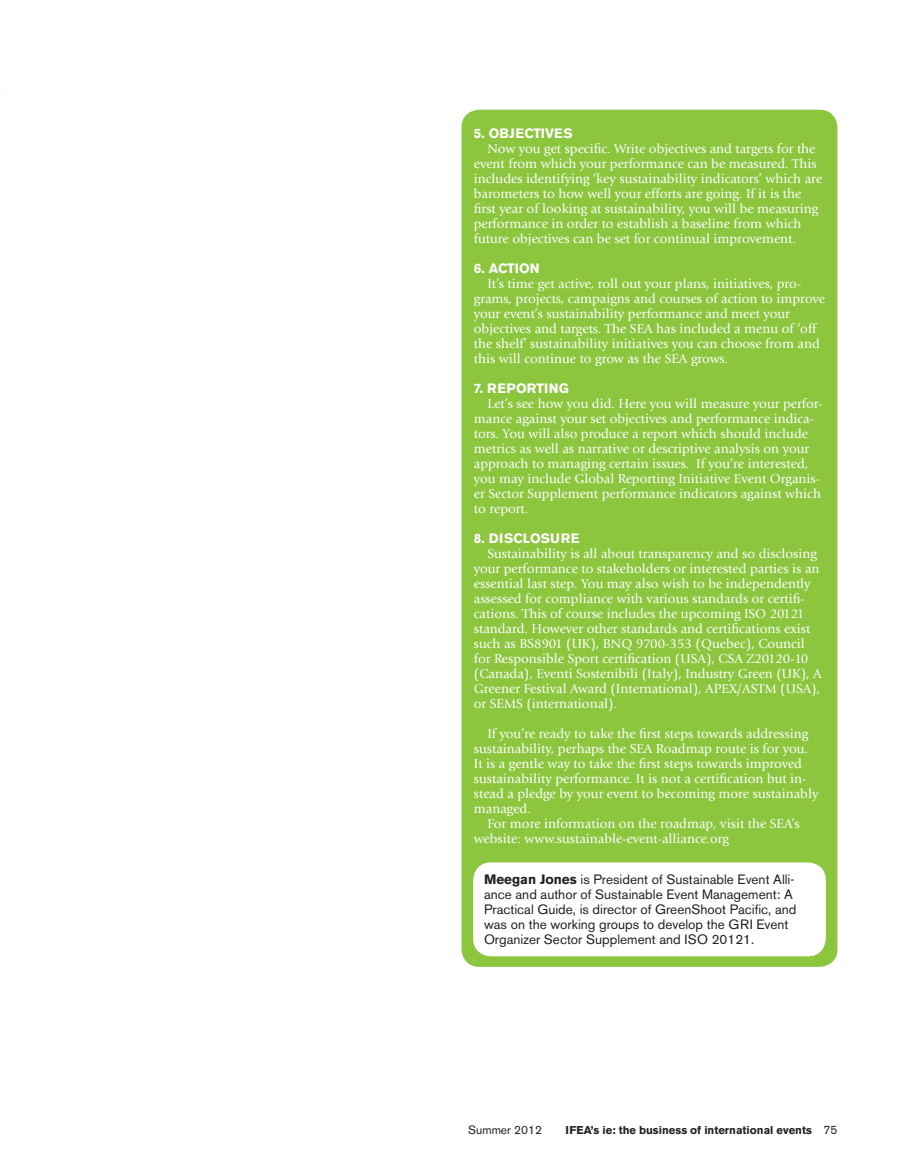
<style>
.page{position:relative;width:905px;height:1175px;background:#fff}
.page>*{position:absolute;margin:0;border:0;box-sizing:border-box;transform-origin:0 0}
.t1{font:13.5px/15px "Giovanni";color:#fff}
.t2{font:13.5px/15px "Akzidenz Grotesk BE";color:#231f20}
.t3{font:700 13.5px "Akzidenz Grotesk BE";letter-spacing:.02em;color:#fff}
.t4{font:700 13.5px "Akzidenz Grotesk BE";color:#fff}
.t5{font:12px "Akzidenz Grotesk BE";color:#231f20}
.t6{font:700 11.25px "Akzidenz Grotesk BE";color:#231f20}
.s1{font-weight:700}
.s2{font-weight:400;font-size:12px}
</style>
<div class="page">
<div style="left:461px;top:110px;width:376px;height:856px;background:#8bc63e;border-radius:18px"></div>
<div style="left:473px;top:862px;width:352px;height:94px;background:#fff;border-radius:18px"></div>
<p class="t4" style="left:474px;top:125px;width:100px">5. OBJECTIVES</p>
<p class="t1" style="left:474px;top:141px;width:350px;text-indent:14px">Now you get specific. Write objectives and targets for the event from which your performance can be measured. This includes identifying ‘key sustainability indicators’ which are barometers to how well your efforts are going. If it is the first year of looking at sustainability, you will be measuring performance in order to establish a baseline from which future objectives can be set for continual improvement.</p>
<p class="t3" style="left:474px;top:260px;width:67px">6. ACTION</p>
<p class="t1" style="left:474px;top:276px;width:352px;text-indent:14px">It’s time get active, roll out your plans, initiatives, pro&shy;grams, projects, campaigns and courses of action to improve your event’s sustainability performance and meet your objectives and targets. The SEA has included a menu of ‘off the shelf’ sustainability initiatives you can choose from and this will continue to grow as the SEA grows.</p>
<p class="t3" style="left:474px;top:380px;width:97px">7. REPORTING</p>
<p class="t1" style="left:474px;top:396px;width:350px;text-indent:14px">Let’s see how you did. Here you will measure your perfor&shy;mance against your set objectives and performance indica&shy;tors. You will also produce a report which should include metrics as well as narrative or descriptive analysis on your approach to managing certain issues. If you’re interested, you may include Global Reporting Initiative Event Organis&shy;er Sector Supplement performance indicators against which to report.</p>
<p class="t3" style="left:474px;top:530px;width:107px">8. DISCLOSURE</p>
<p class="t1" style="left:474px;top:546px;width:349px;text-indent:14px">Sustainability is all about transparency and so disclosing your performance to stakeholders or interested parties is an essential last step. You may also wish to be independently assessed for compliance with various standards or certifi&shy;cations. This of course includes the upcoming ISO 20121 standard. However other standards and certifications exist such as BS8901 (UK), BNQ 9700-353 (Quebec), Council for Responsible Sport certification (USA), CSA Z20120-10 (Canada), Eventi Sostenibili (Italy), Industry Green (UK), A Greener Festival Award (International), APEX/ASTM (USA), or SEMS (international).</p>
<p class="t1" style="left:474px;top:726px;width:346px;text-indent:14px">If you’re ready to take the first steps towards addressing sustainability, perhaps the SEA Roadmap route is for you.<br>It is a gentle way to take the first steps towards improved sustainability performance. It is not a certification but in&shy;stead a pledge by your event to becoming more sustainably managed.</p>
<p class="t1" style="left:474px;top:816px;width:327px;text-indent:14px">For more information on the roadmap, visit the SEA’s website: www.sustainable-event-alliance.org</p>
<p class="t2" style="left:484px;top:872px;width:314px"><span class="s1">Meegan Jones</span> is President of Sustainable Event Alli&shy;ance and author of Sustainable Event Management: A Practical Guide, is director of GreenShoot Pacific, and was on the working groups to develop the GRI Event Organizer Sector Supplement and ISO 20121.</p>
<p class="t5" style="left:468px;top:1123px;width:76px">Summer 2012</p>
<p class="t6" style="left:565px;top:1124px;width:273px">IFEA’s ie: the business of international events <span class="s2">75</span></p>
</div>
